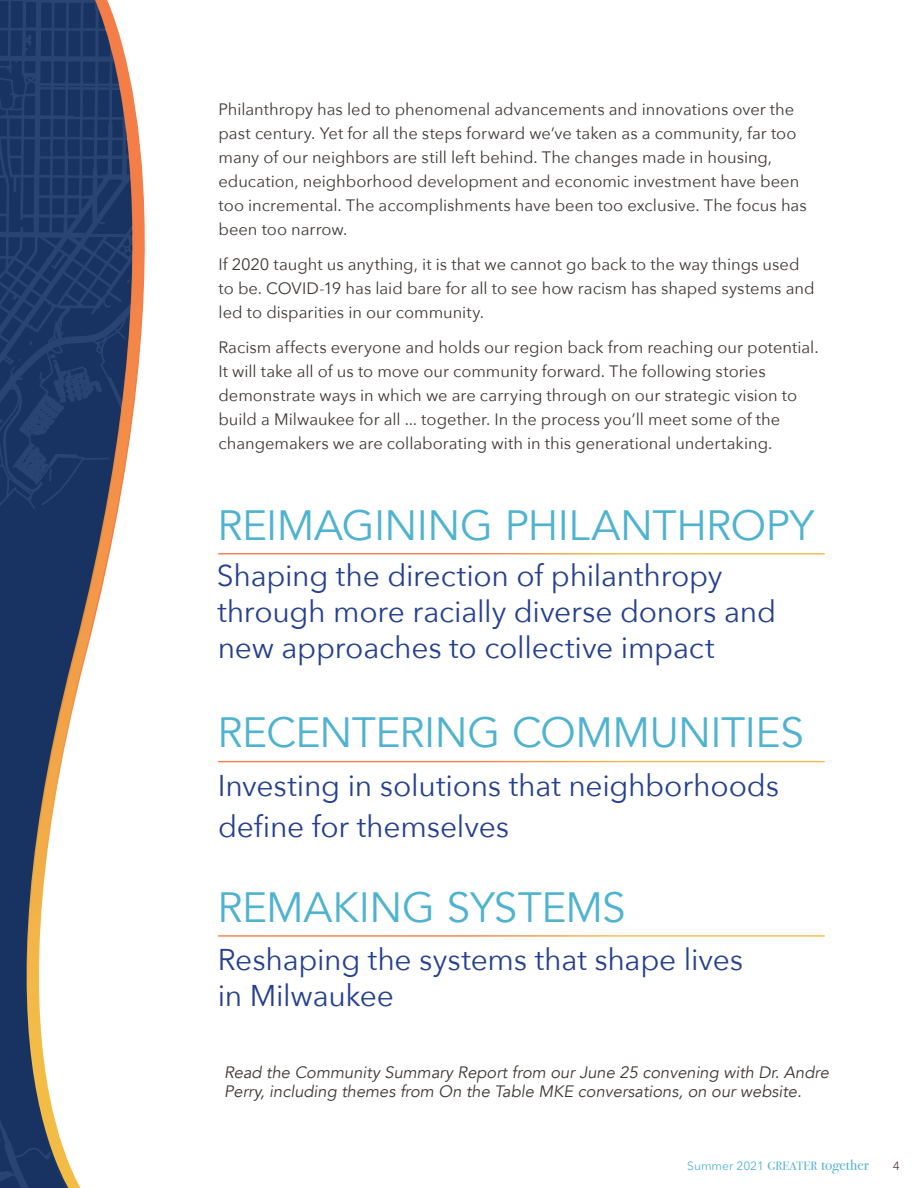
<style>
.page{position:relative;width:918px;height:1188px;background:#fff}
.page>*{position:absolute;margin:0;border:0;box-sizing:border-box;transform-origin:0 0}
.t1{font:42.3px "Avenir";letter-spacing:-.015em;color:#4fb3cf}
.t2{font:30px/36px "Avenir Next";letter-spacing:-.01em;color:#25408f}
.t3{font:16.5px/24px "Avenir Next";color:#3d3935}
.t4{font:italic 16.5px/19.8px "Avenir";color:#3d3935}
.t5{font:12px "Avenir Next";color:#4fb3cf}
.t6{font:12px "Avenir Next";color:#594645}
.s1{font-family:"Bodoni Svty Two ITCTT"}
.s2{font-family:"Bodoni Svty Two ITCTT";font-size:15px}
</style>
<div class="page">
<svg style="left:134px;top:101px;width:11px;height:306px;fill:#f48348"></svg>
<svg style="left:0;top:0;width:134px;height:1188px"></svg>
<p class="t3" style="left:218px;top:97px;width:590px">Philanthropy has led to phenomenal advancements and innovations over the past century. Yet for all the steps forward we’ve taken as a community, far too many of our neighbors are still left behind. The changes made in housing, education, neighborhood development and economic investment have been too incremental. The accomplishments have been too exclusive. The focus has been too narrow.</p>
<p class="t3" style="left:218px;top:252px;width:598px">If 2020 taught us anything, it is that we cannot go back to the way things used to be. COVID-19 has laid bare for all to see how racism has shaped systems and led to disparities in our community.</p>
<p class="t3" style="left:218px;top:335px;width:602px">Racism affects everyone and holds our region back from reaching our potential.<br>It will take all of us to move our community forward. The following stories demonstrate ways in which we are carrying through on our strategic vision to build a Milwaukee for all ... together. In the process you’ll meet some of the changemakers we are collaborating with in this generational undertaking.</p>
<h1 class="t1" style="left:218px;top:500px;width:598px">REIMAGINING PHILANTHROPY</h1>
<h2 class="t2" style="left:217px;top:557px;width:561px">Shaping the direction of philanthropy through more racially diverse donors and new approaches to collective impact</h2>
<h1 class="t1" style="left:218px;top:708px;width:588px">RECENTERING COMMUNITIES</h1>
<h2 class="t2" style="left:218px;top:764px;width:563px;line-height:40.7px">Investing in solutions that neighborhoods define for themselves</h2>
<h1 class="t1" style="left:218px;top:882px;width:410px">REMAKING SYSTEMS</h1>
<h2 class="t2" style="left:218px;top:941px;width:527px">Reshaping the systems that shape lives in Milwaukee</h2>
<p class="t4" style="left:224px;top:1062px;width:606px">Read the Community Summary Report from our June 25 convening with Dr. Andre<br>Perry, including themes from On the Table MKE conversations, on our website.</p>
<p class="t5" style="left:687px;top:1155px;width:183px">Summer 2021 <span class="s1">GREATER</span> <span class="s2">together</span></p>
<p class="t6" style="left:893px;top:1155px;width:8px">4</p>
</div>
